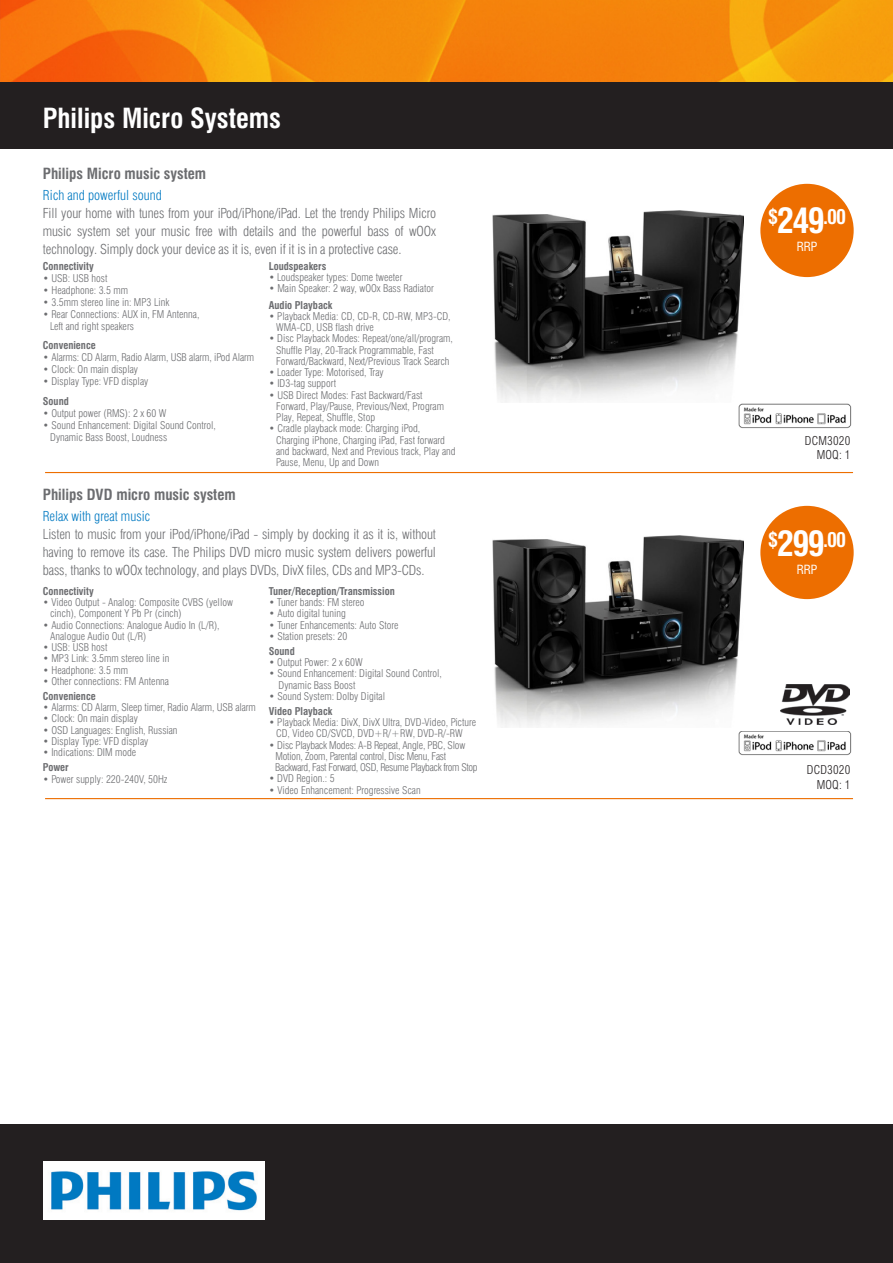
<style>
.page{position:relative;width:893px;height:1263px;background:#fff}
.page>*{position:absolute;margin:0;border:0;box-sizing:border-box;transform-origin:0 0}
.t1{font:700 condensed 27px "Swiss 721 BT";color:#fff}
.t2{font:700 condensed 19.95px "Swiss 721 BT";color:#fff}
.t3{font:700 condensed 15px "Swiss 721 BT";color:#6c6d70}
.t4{font:300 condensed 13.5px/18px "Swiss 721 BT";letter-spacing:-.01em;color:#6c6d70;text-align:justify}
.t5{font:300 condensed 13.5px "Swiss 721 BT";color:#0079c2}
.t6{font:condensed 12.3px "Swiss 721 BT";letter-spacing:-.02em;color:#fff}
.t7{font:300 condensed 12px/14.4px "Swiss 721 BT";letter-spacing:.02em;color:#231f20;text-align:right}
.t8{font:300 condensed 10.5px/11.2px "Swiss 721 BT";color:#6c6d70}
.t9{font:300 condensed 10.5px/11.2px "Swiss 721 BT";letter-spacing:-.02em;color:#6c6d70}
.t10{font:700 condensed 10.5px "Swiss 721 BT";color:#6c6d70}
.s1{font-size:34.2px}
</style>
<div class="page">
<img style="left:0;top:0;width:893px;height:82px">
<div style="left:0;top:82px;width:893px;height:67px;background:#231f20"></div>
<hr style="left:45px;top:472px;width:808px;height:1px;background:#ed6e00">
<hr style="left:45px;top:798px;width:808px;height:1px;background:#ed6e00">
<div style="left:760px;top:506px;width:94px;height:93px;background:#ed6e00;border-radius:50%"></div>
<div style="left:760px;top:184px;width:94px;height:93px;background:#ed6e00;border-radius:50%"></div>
<div style="left:0;top:1124px;width:893px;height:139px;background:#231f20"></div>
<img style="left:43px;top:1162px;width:221px;height:57px">
<img style="left:493px;top:536px;width:250px;height:191px">
<img style="left:493px;top:210px;width:250px;height:192px">
<img style="left:739px;top:731px;width:113px;height:25px">
<img style="left:739px;top:404px;width:113px;height:25px">
<img style="left:780px;top:685px;width:70px;height:39px">
<h1 class="t1" style="left:43px;top:102px;width:240px">Philips Micro Systems</h1>
<h3 class="t3" style="left:43px;top:165px;width:165px">Philips Micro music system</h3>
<p class="t5" style="left:43px;top:187px;width:121px">Rich and powerful sound</p>
<p class="t4" style="left:43px;top:204px;width:395px">Fill your home with tunes from your iPod/iPhone/iPad. Let the trendy Philips Micro music system set your music free with details and the powerful bass of wOOx technology. Simply dock your device as it is, even if it is in a protective case.</p>
<p class="t10" style="left:43px;top:260px;width:52px">Connectivity</p>
<p class="t8" style="left:43px;top:272px;width:66px">• USB: USB host</p>
<p class="t8" style="left:43px;top:284px;width:87px">• Headphone: 3.5 mm</p>
<p class="t8" style="left:43px;top:296px;width:128px">• 3.5mm stereo line in: MP3 Link</p>
<p class="t8" style="left:50px;top:308px;width:151px;line-height:12px;text-indent:-7px">• Rear Connections: AUX in, FM Antenna,<br>Left and right speakers</p>
<p class="t10" style="left:43px;top:339px;width:55px">Convenience</p>
<p class="t8" style="left:43px;top:352px;width:213px">• Alarms: CD Alarm, Radio Alarm, USB alarm, iPod Alarm</p>
<p class="t8" style="left:43px;top:364px;width:97px">• Clock: On main display</p>
<p class="t8" style="left:43px;top:376px;width:107px">• Display Type: VFD display</p>
<p class="t10" style="left:43px;top:395px;width:28px">Sound</p>
<p class="t8" style="left:43px;top:407px;width:125px">• Output power (RMS): 2 x 60 W</p>
<p class="t8" style="left:50px;top:419px;width:167px;line-height:12px;text-indent:-7px">• Sound Enhancement: Digital Sound Control,<br>Dynamic Bass Boost, Loudness</p>
<p class="t10" style="left:269px;top:260px;width:59px">Loudspeakers</p>
<p class="t8" style="left:269px;top:272px;width:135px">• Loudspeaker types: Dome tweeter</p>
<p class="t8" style="left:269px;top:283px;width:167px">• Main Speaker: 2 way, wOOx Bass Radiator</p>
<p class="t10" style="left:269px;top:299px;width:65px">Audio Playback</p>
<p class="t8" style="left:276px;top:311px;width:176px;text-indent:-7px">• Playback Media: CD, CD-R, CD-RW, MP3-CD,<br>WMA-CD, USB flash drive</p>
<p class="t8" style="left:276px;top:333px;width:178px;text-indent:-7px">• Disc Playback Modes: Repeat/one/all/program,<br>Shuffle Play, 20-Track Programmable, Fast<br>Forward/Backward, Next/Previous Track Search</p>
<p class="t8" style="left:269px;top:367px;width:116px">• Loader Type: Motorised, Tray</p>
<p class="t8" style="left:269px;top:378px;width:69px">• ID3-tag support</p>
<p class="t8" style="left:276px;top:389px;width:169px;text-indent:-7px">• USB Direct Modes: Fast Backward/Fast<br>Forward, Play/Pause, Previous/Next, Program<br>Play, Repeat, Shuffle, Stop</p>
<p class="t8" style="left:276px;top:423px;width:181px;text-indent:-7px">• Cradle playback mode: Charging iPod, Charging iPhone, Charging iPad, Fast forward and backward, Next and Previous track, Play and Pause, Menu, Up and Down</p>
<h3 class="t3" style="left:43px;top:485px;width:194px">Philips DVD micro music system</h3>
<p class="t5" style="left:43px;top:508px;width:109px">Relax with great music</p>
<p class="t4" style="left:43px;top:525px;width:395px">Listen to music from your iPod/iPhone/iPad - simply by docking it as it is, without having to remove its case. The Philips DVD micro music system delivers powerful bass, thanks to wOOx technology, and plays DVDs, DivX files, CDs and MP3-CDs.</p>
<p class="t10" style="left:43px;top:585px;width:52px">Connectivity</p>
<p class="t8" style="left:50px;top:597px;width:184px;text-indent:-7px">• Video Output - Analog: Composite CVBS (yellow cinch), Component Y Pb Pr (cinch)</p>
<p class="t8" style="left:50px;top:619px;width:171px;text-indent:-7px">• Audio Connections: Analogue Audio In (L/R),<br>Analogue Audio Out (L/R)</p>
<p class="t8" style="left:43px;top:642px;width:66px">• USB: USB host</p>
<p class="t8" style="left:43px;top:653px;width:128px">• MP3 Link: 3.5mm stereo line in</p>
<p class="t8" style="left:43px;top:664px;width:87px">• Headphone: 3.5 mm</p>
<p class="t8" style="left:43px;top:675px;width:128px">• Other connections: FM Antenna</p>
<p class="t10" style="left:43px;top:690px;width:55px">Convenience</p>
<p class="t8" style="left:43px;top:702px;width:214px">• Alarms: CD Alarm, Sleep timer, Radio Alarm, USB alarm</p>
<p class="t8" style="left:43px;top:713px;width:97px">• Clock: On main display</p>
<p class="t8" style="left:43px;top:724px;width:136px">• OSD Languages: English, Russian</p>
<p class="t8" style="left:43px;top:735px;width:107px">• Display Type: VFD display</p>
<p class="t8" style="left:43px;top:747px;width:95px">• Indications: DIM mode</p>
<p class="t10" style="left:43px;top:761px;width:27px">Power</p>
<p class="t8" style="left:43px;top:774px;width:126px">• Power supply: 220-240V, 50Hz</p>
<p class="t10" style="left:269px;top:585px;width:128px">Tuner/Reception/Transmission</p>
<p class="t8" style="left:269px;top:597px;width:97px">• Tuner bands: FM stereo</p>
<p class="t8" style="left:269px;top:608px;width:79px">• Auto digital tuning</p>
<p class="t8" style="left:269px;top:619px;width:131px">• Tuner Enhancements: Auto Store</p>
<p class="t8" style="left:269px;top:630px;width:80px">• Station presets: 20</p>
<p class="t10" style="left:269px;top:645px;width:28px">Sound</p>
<p class="t8" style="left:269px;top:657px;width:95px">• Output Power: 2 x 60W</p>
<p class="t8" style="left:279px;top:668px;width:165px;text-indent:-10px">• Sound Enhancement: Digital Sound Control,<br>Dynamic Bass Boost</p>
<p class="t8" style="left:269px;top:690px;width:118px">• Sound System: Dolby Digital</p>
<p class="t10" style="left:269px;top:705px;width:65px">Video Playback</p>
<p class="t8" style="left:269px;top:717px;width:209px;text-align:center">• Playback Media: DivX, DivX Ultra, DVD-Video, Picture<br>CD, Video CD/SVCD, DVD+R/+RW, DVD-R/-RW</p>
<p class="t9" style="left:275px;top:739px;width:204px;text-indent:-6px">• Disc Playback Modes: A-B Repeat, Angle, PBC, Slow<br>Motion, Zoom, Parental control, Disc Menu, Fast<br>Backward, Fast Forward, OSD, Resume Playback from Stop</p>
<p class="t8" style="left:269px;top:773px;width:67px">• DVD Region.: 5</p>
<p class="t8" style="left:269px;top:784px;width:153px">• Video Enhancement: Progressive Scan</p>
<h2 class="t2" style="left:768px;top:205px;width:80px">$<span class="s1">249</span>.00</h2>
<p class="t6" style="left:797px;top:239px;width:22px">RRP</p>
<p class="t7" style="left:805px;top:433px;width:47px">DCM3020<br>MOQ: 1</p>
<h2 class="t2" style="left:768px;top:528px;width:80px">$<span class="s1">299</span>.00</h2>
<p class="t6" style="left:797px;top:562px;width:22px">RRP</p>
<p class="t7" style="left:807px;top:763px;width:45px">DCD3020<br>MOQ: 1</p>
</div>
